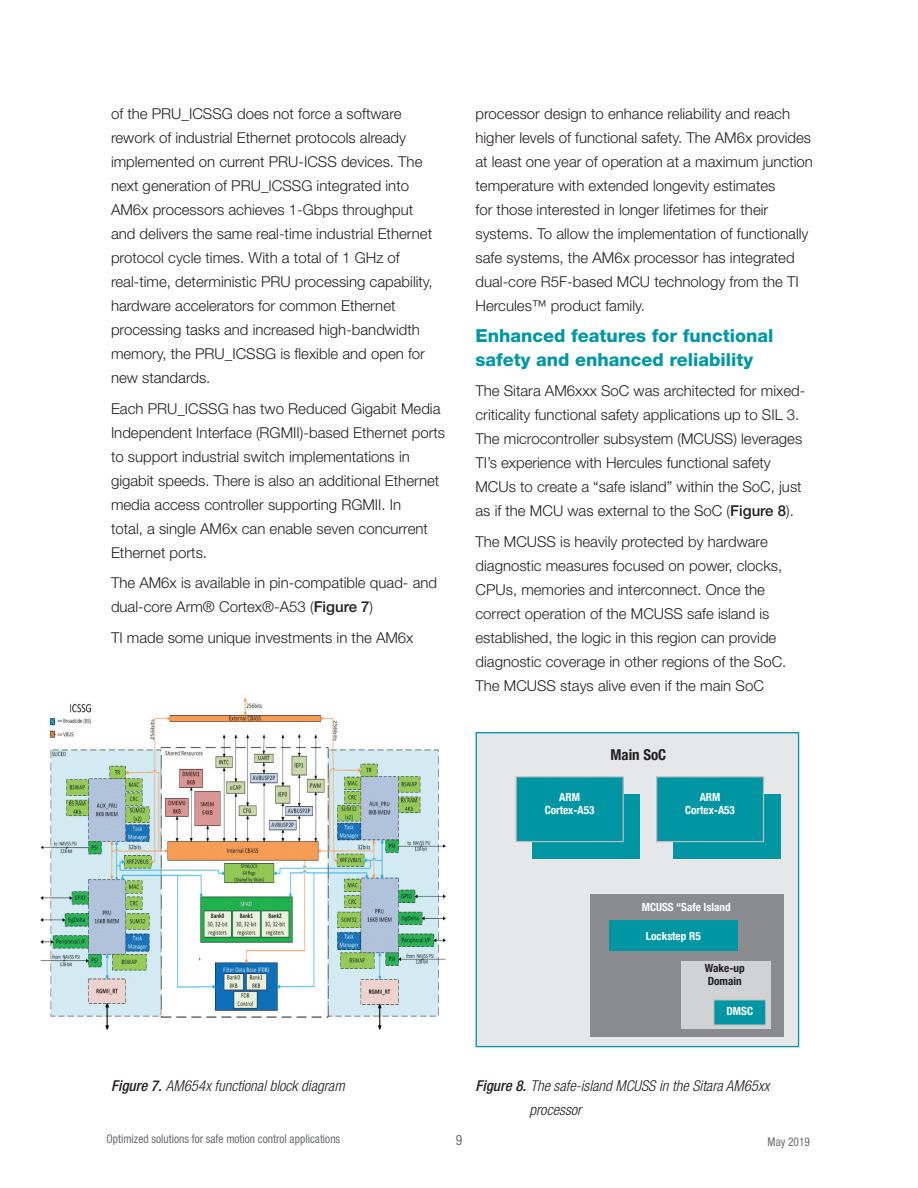
<style>
.page{position:relative;width:918px;height:1188px;background:#fff}
.page>*{position:absolute;margin:0;border:0;box-sizing:border-box;transform-origin:0 0}
.t1{font:800 18px/24px "Helvetica Neue LT Std";color:#0097a4}
.t2{font:300 15px/24px "Helvetica Neue LT Std";color:#231f20}
.t3{font:italic 300 condensed 15px/24px "Helvetica Neue LT Std";color:#231f20}
.t4{font:700 condensed 15px "Helvetica Neue";color:#231f20}
.t5{font:condensed 14.25px "Helvetica Neue LT Std";color:#6c6d70;scale:.95 1}
.t6{font:condensed 12px "Helvetica Neue LT Std";color:#6c6d70;scale:.95 1}
.t7{font:700 condensed 11.25px/13.5px "Helvetica Neue";color:#fff;text-align:center}
.t8{font:700 condensed 11.25px/13.5px "Helvetica Neue";color:#231f20}
.s1{font-weight:500}
</style>
<div class="page">
<img style="left:40px;top:697px;width:406px;height:333px">
<div style="left:476px;top:733px;width:323px;height:314px;background:#e6e7e9"></div>
<div style="left:476px;top:732px;width:323px;height:315px;border:1px solid #0095a3"></div>
<div style="left:533px;top:794px;width:107px;height:64px;background:#0095a3"></div>
<div style="left:516px;top:777px;width:107px;height:65px;background:#0095a3"></div>
<div style="left:516px;top:776px;width:108px;height:66px;border:1px solid #bcbdc0"></div>
<div style="left:673px;top:794px;width:107px;height:64px;background:#0095a3"></div>
<div style="left:657px;top:777px;width:107px;height:65px;background:#0095a3"></div>
<div style="left:656px;top:776px;width:108px;height:66px;border:1px solid #bcbdc0"></div>
<div style="left:590px;top:894px;width:193px;height:143px;background:#8a8c8f"></div>
<div style="left:609px;top:920px;width:128px;height:31px;background:#0095a3"></div>
<div style="left:682px;top:961px;width:89px;height:68px;background:#d1d2d4"></div>
<div style="left:714px;top:1000px;width:52px;height:25px;background:#0095a3"></div>
<p class="t2" style="left:111px;top:101px;width:323px">of the PRU_ICSSG does not force a software rework of industrial Ethernet protocols already implemented on current PRU-ICSS devices. The next generation of PRU_ICSSG integrated into AM6x processors achieves 1-Gbps throughput and delivers the same real-time industrial Ethernet protocol cycle times. With a total of 1 GHz of real-time, deterministic PRU processing capability, hardware accelerators for common Ethernet processing tasks and increased high-bandwidth memory, the PRU_ICSSG is flexible and open for new standards.</p>
<p class="t2" style="left:111px;top:396px;width:336px">Each PRU_ICSSG has two Reduced Gigabit Media Independent Interface (RGMII)-based Ethernet ports to support industrial switch implementations in gigabit speeds. There is also an additional Ethernet media access controller supporting RGMII. In<br>total, a single AM6x can enable seven concurrent Ethernet ports.</p>
<p class="t2" style="left:111px;top:571px;width:328px">The AM6x is available in pin-compatible quad- and dual-core Arm® Cortex®-A53 (<span class="s1">Figure 7</span>)</p>
<p class="t2" style="left:111px;top:626px;width:304px">TI made some unique investments in the AM6x</p>
<p class="t2" style="left:476px;top:101px;width:339px">processor design to enhance reliability and reach higher levels of functional safety. The AM6x provides at least one year of operation at a maximum junction temperature with extended longevity estimates<br>for those interested in longer lifetimes for their systems. To allow the implementation of functionally safe systems, the AM6x processor has integrated dual-core R5F-based MCU technology from the TI Hercules™ product family.</p>
<p class="t1" style="left:476px;top:323px;width:300px">Enhanced features for functional safety and enhanced reliability</p>
<p class="t2" style="left:476px;top:379px;width:331px">The Sitara AM6xxx SoC was architected for mixed&shy;criticality functional safety applications up to SIL 3.<br>The microcontroller subsystem (MCUSS) leverages TI’s experience with Hercules functional safety MCUs to create a “safe island” within the SoC, just as if the MCU was external to the SoC (<span class="s1">Figure 8</span>).</p>
<p class="t2" style="left:476px;top:530px;width:312px">The MCUSS is heavily protected by hardware diagnostic measures focused on power, clocks, CPUs, memories and interconnect. Once the correct operation of the MCUSS safe island is established, the logic in this region can provide diagnostic coverage in other regions of the SoC.<br>The MCUSS stays alive even if the main SoC</p>
<p class="t4" style="left:610px;top:742px;width:57px">Main SoC</p>
<p class="t7" style="left:545px;top:789px;width:51px">ARM<br>Cortex-A53</p>
<p class="t7" style="left:685px;top:789px;width:51px">ARM<br>Cortex-A53</p>
<p class="t7" style="left:642px;top:899px;width:91px">MCUSS “Safe Island</p>
<p class="t7" style="left:646px;top:928px;width:56px">Lockstep R5</p>
<p class="t8" style="left:705px;top:960px;width:41px">Wake-up<br>Domain</p>
<p class="t7" style="left:727px;top:1003px;width:28px">DMSC</p>
<p class="t3" style="left:111px;top:1074px;width:235px"><span class="s1">Figure 7.</span> AM654x functional block diagram</p>
<p class="t3" style="left:530px;top:1074px;width:241px;text-indent:-54px"><span class="s1">Figure 8.</span> The safe-island MCUSS in the Sitara AM65xx processor</p>
<p class="t6" style="left:106px;top:1132px;width:248px">Optimized solutions for safe motion control applications</p>
<p class="t5" style="left:456px;top:1132px;width:8px">9</p>
<p class="t6" style="left:768px;top:1135px;width:46px">May 2019</p>
</div>
